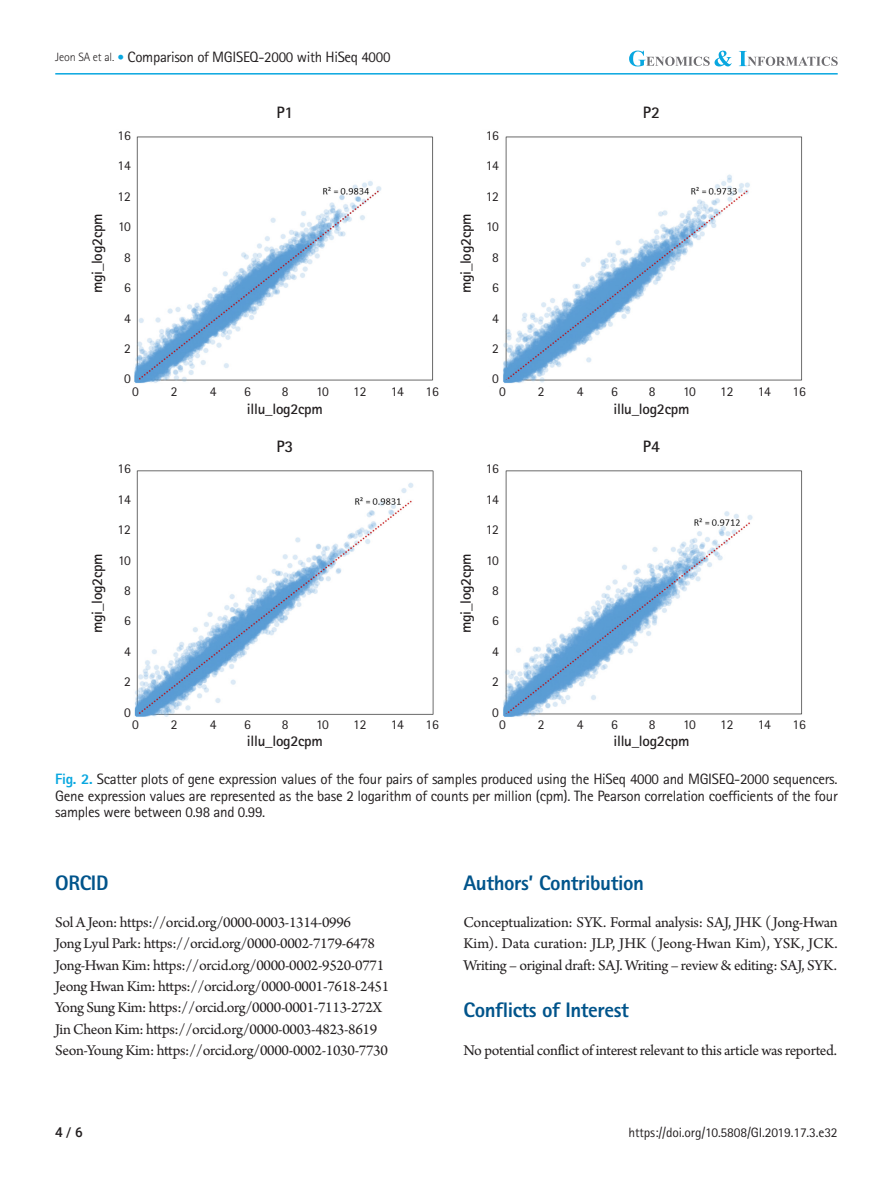
<style>
.page{position:relative;width:893px;height:1191px;background:#fff}
.page>*{position:absolute;margin:0;border:0;box-sizing:border-box;transform-origin:0 0}
.body-title{font:800 21px "Rotis Sans Serif Std";letter-spacing:-.02em;color:#00548b}
.Picture_print{font:700 16.5px "Rotis Sans Serif Std";color:#231f20}
.body{font:15.75px/21.3px "Arno Pro";letter-spacing:-.02em;color:#231f20;text-align:justify}
.fig-caption{font:15px/16.5px "Rotis Sans Serif Std";letter-spacing:-.02em;color:#231f20;text-align:justify}
.Picture_print-2{font:700 15px "Rotis Sans Serif Std";letter-spacing:-.02em;color:#231f20}
.Picture_print-3{font:13.5px "Rotis Sans Serif Std";letter-spacing:-.02em;color:#231f20}
.t1{font:500 13.5px "Roboto";color:#231f20}
.s1{font-weight:300;font-size:12px}
.s2{font-size:13.5px;color:#08a7e0}
.s3{font-weight:800;color:#08a7e0}
</style>
<div class="page">
<img style="left:134px;top:136px;width:669px;height:581px">
<div style="left:132px;top:386px;width:316px;height:16px;background:#fff"></div>
<div style="left:472px;top:130px;width:27px;height:255px;background:#fff"></div>
<div style="left:472px;top:463px;width:27px;height:256px;background:#fff"></div>
<div style="left:499px;top:386px;width:316px;height:16px;background:#fff"></div>
<div style="left:140px;top:437px;width:289px;height:21px;background:#fff"></div>
<div style="left:460px;top:487px;width:21px;height:212px;background:#fff"></div>
<div style="left:460px;top:147px;width:21px;height:213px;background:#fff"></div>
<div style="left:507px;top:437px;width:289px;height:21px;background:#fff"></div>
<div style="left:140px;top:404px;width:289px;height:21px;background:#fff"></div>
<div style="left:507px;top:404px;width:289px;height:21px;background:#fff"></div>
<hr style="left:55px;top:73px;width:783px;height:2px;background:#08a7e0">
<svg style="left:629px;top:51px;width:209px;height:15px"></svg>
<p class="fig-caption" style="left:55px;top:49px;width:337px"><span class="s1">Jeon SA et al.</span> <span class="s2">•</span> Comparison of MGISEQ-2000 with HiSeq 4000</p>
<p class="Picture_print" style="left:276px;top:102px;width:19px">P1</p>
<p class="Picture_print" style="left:643px;top:102px;width:19px">P2</p>
<p class="Picture_print-2" style="left:88px;top:293px;width:81px;rotate:-90deg">mgi_log2cpm</p>
<p class="Picture_print-3" style="left:118px;top:127px;width:15px">16</p>
<p class="Picture_print-3" style="left:118px;top:158px;width:15px">14</p>
<p class="Picture_print-3" style="left:118px;top:188px;width:15px">12</p>
<p class="Picture_print-3" style="left:118px;top:219px;width:14px">10</p>
<p class="Picture_print-3" style="left:124px;top:249px;width:8px">8</p>
<p class="Picture_print-3" style="left:124px;top:280px;width:8px">6</p>
<p class="Picture_print-3" style="left:124px;top:310px;width:8px">4</p>
<p class="Picture_print-3" style="left:124px;top:340px;width:8px">2</p>
<p class="Picture_print-3" style="left:124px;top:371px;width:8px">0</p>
<p class="Picture_print-2" style="left:456px;top:293px;width:81px;rotate:-90deg">mgi_log2cpm</p>
<p class="Picture_print-3" style="left:486px;top:127px;width:15px">16</p>
<p class="Picture_print-3" style="left:486px;top:158px;width:15px">14</p>
<p class="Picture_print-3" style="left:486px;top:188px;width:15px">12</p>
<p class="Picture_print-3" style="left:486px;top:219px;width:14px">10</p>
<p class="Picture_print-3" style="left:492px;top:249px;width:8px">8</p>
<p class="Picture_print-3" style="left:492px;top:280px;width:8px">6</p>
<p class="Picture_print-3" style="left:492px;top:310px;width:8px">4</p>
<p class="Picture_print-3" style="left:492px;top:340px;width:8px">2</p>
<p class="Picture_print-3" style="left:492px;top:371px;width:8px">0</p>
<p class="Picture_print-3" style="left:132px;top:383px;width:8px">0</p>
<p class="Picture_print-3" style="left:171px;top:383px;width:8px">2</p>
<p class="Picture_print-3" style="left:210px;top:383px;width:8px">4</p>
<p class="Picture_print-3" style="left:244px;top:383px;width:8px">6</p>
<p class="Picture_print-3" style="left:282px;top:383px;width:8px">8</p>
<p class="Picture_print-3" style="left:316px;top:383px;width:14px">10</p>
<p class="Picture_print-3" style="left:353px;top:383px;width:15px">12</p>
<p class="Picture_print-3" style="left:391px;top:383px;width:15px">14</p>
<p class="Picture_print-3" style="left:426px;top:383px;width:15px">16</p>
<p class="Picture_print-3" style="left:499px;top:383px;width:8px">0</p>
<p class="Picture_print-3" style="left:538px;top:383px;width:8px">2</p>
<p class="Picture_print-3" style="left:577px;top:383px;width:8px">4</p>
<p class="Picture_print-3" style="left:611px;top:383px;width:8px">6</p>
<p class="Picture_print-3" style="left:649px;top:383px;width:8px">8</p>
<p class="Picture_print-3" style="left:683px;top:383px;width:14px">10</p>
<p class="Picture_print-3" style="left:720px;top:383px;width:15px">12</p>
<p class="Picture_print-3" style="left:758px;top:383px;width:15px">14</p>
<p class="Picture_print-3" style="left:793px;top:383px;width:15px">16</p>
<p class="Picture_print-2" style="left:247px;top:400px;width:77px">illu_log2cpm</p>
<p class="Picture_print-2" style="left:613px;top:400px;width:77px">illu_log2cpm</p>
<p class="Picture_print-2" style="left:88px;top:633px;width:81px;rotate:-90deg">mgi_log2cpm</p>
<p class="Picture_print" style="left:276px;top:436px;width:19px">P3</p>
<p class="Picture_print" style="left:643px;top:436px;width:19px">P4</p>
<p class="Picture_print-3" style="left:118px;top:461px;width:15px">16</p>
<p class="Picture_print-3" style="left:118px;top:491px;width:15px">14</p>
<p class="Picture_print-3" style="left:118px;top:521px;width:15px">12</p>
<p class="Picture_print-3" style="left:118px;top:552px;width:14px">10</p>
<p class="Picture_print-3" style="left:124px;top:582px;width:8px">8</p>
<p class="Picture_print-3" style="left:124px;top:613px;width:8px">6</p>
<p class="Picture_print-3" style="left:124px;top:643px;width:8px">4</p>
<p class="Picture_print-3" style="left:124px;top:674px;width:8px">2</p>
<p class="Picture_print-3" style="left:124px;top:704px;width:8px">0</p>
<p class="Picture_print-2" style="left:456px;top:633px;width:81px;rotate:-90deg">mgi_log2cpm</p>
<p class="Picture_print-3" style="left:486px;top:461px;width:15px">16</p>
<p class="Picture_print-3" style="left:486px;top:491px;width:15px">14</p>
<p class="Picture_print-3" style="left:486px;top:521px;width:15px">12</p>
<p class="Picture_print-3" style="left:486px;top:552px;width:14px">10</p>
<p class="Picture_print-3" style="left:492px;top:582px;width:8px">8</p>
<p class="Picture_print-3" style="left:492px;top:613px;width:8px">6</p>
<p class="Picture_print-3" style="left:492px;top:643px;width:8px">4</p>
<p class="Picture_print-3" style="left:492px;top:674px;width:8px">2</p>
<p class="Picture_print-3" style="left:492px;top:704px;width:8px">0</p>
<p class="Picture_print-3" style="left:132px;top:716px;width:8px">0</p>
<p class="Picture_print-3" style="left:171px;top:716px;width:8px">2</p>
<p class="Picture_print-3" style="left:210px;top:716px;width:8px">4</p>
<p class="Picture_print-3" style="left:244px;top:716px;width:8px">6</p>
<p class="Picture_print-3" style="left:282px;top:716px;width:8px">8</p>
<p class="Picture_print-3" style="left:316px;top:716px;width:14px">10</p>
<p class="Picture_print-3" style="left:353px;top:716px;width:15px">12</p>
<p class="Picture_print-3" style="left:391px;top:716px;width:15px">14</p>
<p class="Picture_print-3" style="left:426px;top:716px;width:15px">16</p>
<p class="Picture_print-3" style="left:499px;top:716px;width:8px">0</p>
<p class="Picture_print-3" style="left:538px;top:716px;width:8px">2</p>
<p class="Picture_print-3" style="left:577px;top:716px;width:8px">4</p>
<p class="Picture_print-3" style="left:611px;top:716px;width:8px">6</p>
<p class="Picture_print-3" style="left:649px;top:716px;width:8px">8</p>
<p class="Picture_print-3" style="left:683px;top:716px;width:14px">10</p>
<p class="Picture_print-3" style="left:720px;top:716px;width:15px">12</p>
<p class="Picture_print-3" style="left:758px;top:716px;width:15px">14</p>
<p class="Picture_print-3" style="left:793px;top:716px;width:15px">16</p>
<p class="Picture_print-2" style="left:247px;top:731px;width:77px">illu_log2cpm</p>
<p class="Picture_print-2" style="left:613px;top:731px;width:77px">illu_log2cpm</p>
<p class="fig-caption" style="left:55px;top:770px;width:784px"><span class="s3">Fig. 2.</span> Scatter plots of gene expression values of the four pairs of samples produced using the HiSeq 4000 and MGISEQ-2000 sequencers.<br>Gene expression values are represented as the base 2 logarithm of counts per million (cpm). The Pearson correlation coefficients of the four samples were between 0.98 and 0.99.</p>
<p class="body-title" style="left:55px;top:869px;width:55px">ORCID</p>
<p class="body" style="left:55px;top:912px;width:297px">Sol A Jeon: https://orcid.org/0000-0003-1314-0996</p>
<p class="body" style="left:55px;top:934px;width:321px">Jong Lyul Park: https://orcid.org/0000-0002-7179-6478</p>
<p class="body" style="left:55px;top:955px;width:330px">Jong-Hwan Kim: https://orcid.org/0000-0002-9520-0771</p>
<p class="body" style="left:55px;top:976px;width:335px">Jeong Hwan Kim: https://orcid.org/0000-0001-7618-2451</p>
<p class="body" style="left:55px;top:997px;width:328px">Yong Sung Kim: https://orcid.org/0000-0001-7113-272X</p>
<p class="body" style="left:55px;top:1019px;width:324px">Jin Cheon Kim: https://orcid.org/0000-0003-4823-8619</p>
<p class="body" style="left:55px;top:1040px;width:334px">Seon-Young Kim: https://orcid.org/0000-0002-1030-7730</p>
<p class="body-title" style="left:463px;top:869px;width:182px">Authors’ Contribution</p>
<p class="body" style="left:463px;top:912px;width:376px">Conceptualization: SYK. Formal analysis: SAJ, JHK ( Jong-Hwan Kim). Data curation: JLP, JHK ( Jeong-Hwan Kim), YSK, JCK.<br>Writing – original draft: SAJ. Writing – review &amp; editing: SAJ, SYK.</p>
<p class="body-title" style="left:463px;top:996px;width:167px">Conflicts of Interest</p>
<p class="body" style="left:463px;top:1040px;width:375px">No potential conflict of interest relevant to this article was reported.</p>
<p class="t1" style="left:55px;top:1123px;width:29px">4 / 6</p>
<p class="Picture_print-3" style="left:628px;top:1124px;width:211px">https://doi.org/10.5808/GI.2019.17.3.e32</p>
</div>
